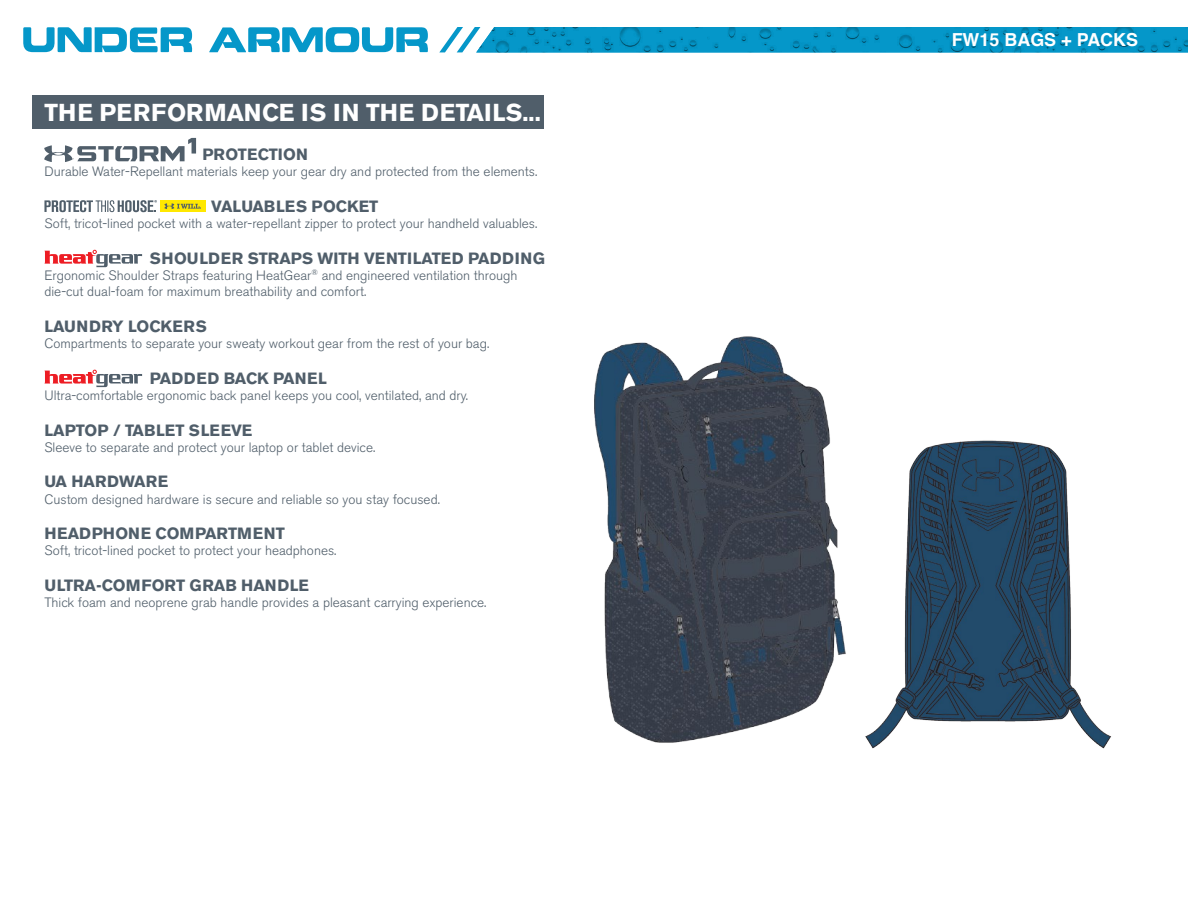
<style>
.page{position:relative;width:1188px;height:918px;background:#fff}
.page>*{position:absolute;margin:0;border:0;box-sizing:border-box;transform-origin:0 0}
.t1{font:700 24.3px "Akzidenz Grotesk BE";letter-spacing:.01em;color:#fff}
.t2{font:700 18px "Helvetica";color:#fff}
.t3{font:700 16.2px "Akzidenz Grotesk BE";color:#505e6a}
.t4{font:300 13.5px/16.2px "Akzidenz Grotesk BE";color:#505e6a}
</style>
<div class="page">
<svg style="left:439px;top:27px;width:268px;height:25px"></svg>
<svg style="left:23px;top:27px;width:405px;height:25px"></svg>
<img style="left:476px;top:27px;width:228px;height:25px">
<img style="left:707px;top:27px;width:481px;height:25px">
<div style="left:32px;top:96px;width:512px;height:33px;background:#505e6a"></div>
<svg style="left:44px;top:370px;width:98px;height:17px"></svg>
<svg style="left:44px;top:200px;width:113px;height:12px"></svg>
<div style="left:160px;top:200px;width:45px;height:12px;background:#ffe800"></div>
<svg style="left:164px;top:203px;width:37px;height:6px"></svg>
<svg style="left:44px;top:250px;width:98px;height:17px"></svg>
<svg style="left:44px;top:138px;width:152px;height:24px"></svg>
<img style="left:594px;top:336px;width:252px;height:407px">
<img style="left:865px;top:440px;width:247px;height:309px">
<h1 class="t1" style="left:44px;top:99px;width:498px">THE PERFORMANCE IS IN THE DETAILS...</h1>
<p class="t3" style="left:203px;top:145px;width:107px">PROTECTION</p>
<p class="t4" style="left:44px;top:164px;width:494px">Durable Water-Repellant materials keep your gear dry and protected from the elements.</p>
<p class="t3" style="left:211px;top:197px;width:169px">VALUABLES POCKET</p>
<p class="t4" style="left:44px;top:216px;width:494px">Soft, tricot-lined pocket with a water-repellant zipper to protect your handheld valuables.</p>
<p class="t3" style="left:150px;top:249px;width:396px">SHOULDER STRAPS WITH VENTILATED PADDING</p>
<p class="t4" style="left:44px;top:267px;width:475px">Ergonomic Shoulder Straps featuring HeatGear<sup>®</sup> and engineered ventilation through die-cut dual-foam for maximum breathability and comfort.</p>
<p class="t3" style="left:44px;top:317px;width:164px">LAUNDRY LOCKERS</p>
<p class="t4" style="left:44px;top:336px;width:446px">Compartments to separate your sweaty workout gear from the rest of your bag.</p>
<p class="t3" style="left:150px;top:369px;width:179px">PADDED BACK PANEL</p>
<p class="t4" style="left:44px;top:387px;width:425px">Ultra-comfortable ergonomic back panel keeps you cool, ventilated, and dry.</p>
<p class="t3" style="left:44px;top:420px;width:209px">LAPTOP / TABLET SLEEVE</p>
<p class="t4" style="left:44px;top:439px;width:332px">Sleeve to separate and protect your laptop or tablet device.</p>
<p class="t3" style="left:44px;top:472px;width:125px">UA HARDWARE</p>
<p class="t4" style="left:44px;top:491px;width:397px">Custom designed hardware is secure and reliable so you stay focused.</p>
<p class="t3" style="left:44px;top:524px;width:242px">HEADPHONE COMPARTMENT</p>
<p class="t4" style="left:44px;top:543px;width:294px">Soft, tricot-lined pocket to protect your headphones.</p>
<p class="t3" style="left:44px;top:576px;width:266px">ULTRA-COMFORT GRAB HANDLE</p>
<p class="t4" style="left:44px;top:595px;width:443px">Thick foam and neoprene grab handle provides a pleasant carrying experience.</p>
<h2 class="t2" style="left:952px;top:25px;width:188px">FW15 BAGS + PACKS</h2>
</div>
